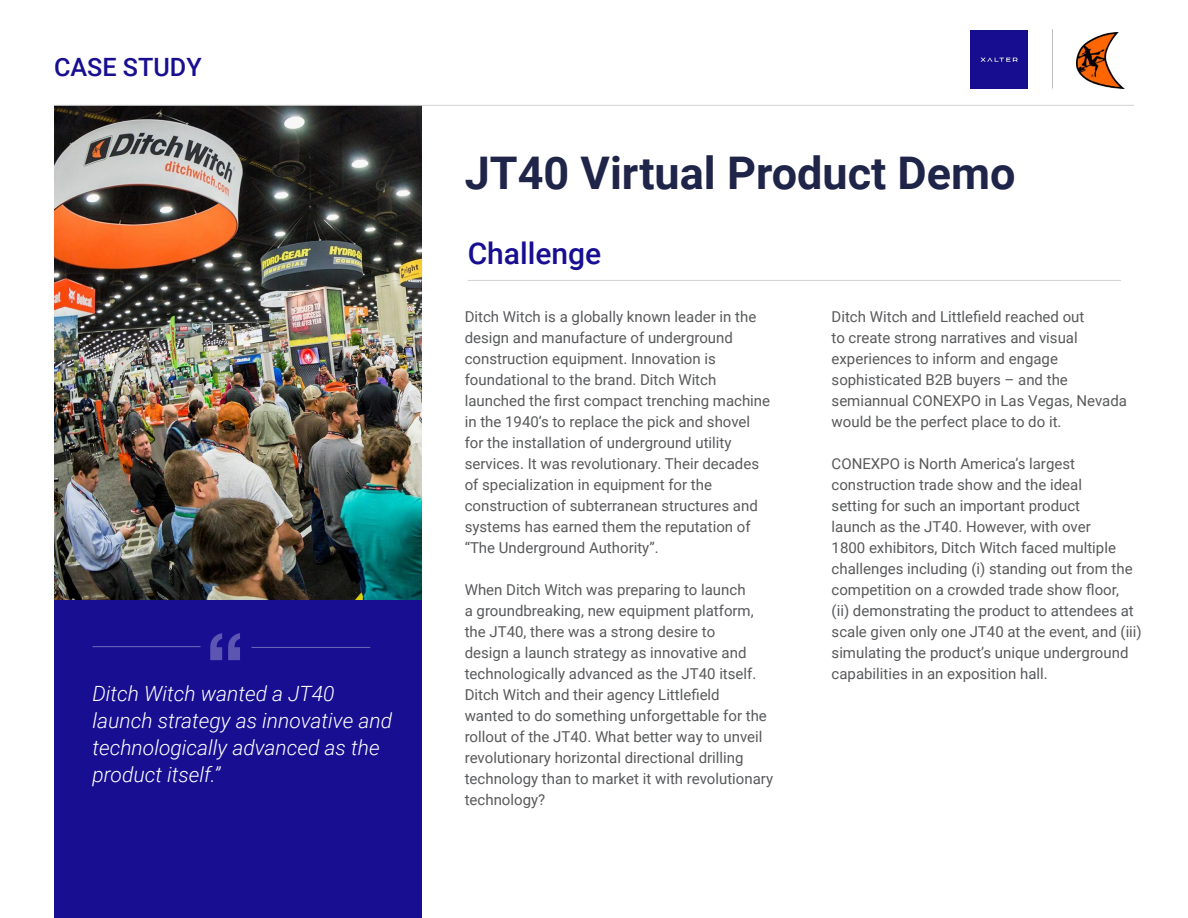
<style>
.page{position:relative;width:1188px;height:918px;background:#fff}
.page>*{position:absolute;margin:0;border:0;box-sizing:border-box;transform-origin:0 0}
.t1{font:700 45px "Roboto";color:#1f2449}
.t2{font:500 30px "Roboto";color:#170e91}
.t3{font:500 25.2px "Roboto";color:#170e91}
.t4{font:italic 300 21px/27px "Roboto";color:#fff}
.t5{font:15px/21px "Roboto";color:#58595b}
</style>
<div class="page">
<div style="left:54px;top:543px;width:368px;height:375px;background:#170e91"></div>
<img style="left:54px;top:106px;width:367px;height:493px">
<hr style="left:54px;top:105px;width:1080px;height:1px;background:#d1d3d4">
<svg style="left:210px;top:633px;width:30px;height:27px"></svg>
<hr style="left:92px;top:646px;width:108px;height:1px;background:#fff">
<hr style="left:252px;top:647px;width:118px;height:1px;background:#fff">
<div style="left:970px;top:31px;width:58px;height:58px;background:#170d90"></div>
<hr style="left:1052px;top:29px;width:1px;height:60px;background:#bcbec0">
<img style="left:1077px;top:32px;width:47px;height:56px">
<hr style="left:468px;top:280px;width:653px;height:1px;background:#d1d3d4">
<p class="t3" style="left:54px;top:50px;width:149px">CASE STUDY</p>
<p class="t4" style="left:92px;top:679px;width:301px">Ditch Witch wanted a JT40 launch strategy as innovative and technologically advanced as the product itself.”</p>
<p class="t1" style="left:465px;top:142px;width:552px">JT40 Virtual Product Demo</p>
<p class="t2" style="left:468px;top:232px;width:135px">Challenge</p>
<p class="t5" style="left:465px;top:306px;width:307px">Ditch Witch is a globally known leader in the design and manufacture of underground construction equipment. Innovation is foundational to the brand. Ditch Witch launched the first compact trenching machine in the 1940’s to replace the pick and shovel for the installation of underground utility services. It was revolutionary. Their decades of specialization in equipment for the construction of subterranean structures and systems has earned them the reputation of “The Underground Authority”.</p>
<p class="t5" style="left:465px;top:579px;width:310px">When Ditch Witch was preparing to launch<br>a groundbreaking, new equipment platform, the JT40, there was a strong desire to<br>design a launch strategy as innovative and technologically advanced as the JT40 itself.<br>Ditch Witch and their agency Littlefield<br>wanted to do something unforgettable for the rollout of the JT40. What better way to unveil revolutionary horizontal directional drilling technology than to market it with revolutionary technology?</p>
<p class="t5" style="left:832px;top:306px;width:297px">Ditch Witch and Littlefield reached out<br>to create strong narratives and visual experiences to inform and engage sophisticated B2B buyers – and the semiannual CONEXPO in Las Vegas, Nevada would be the perfect place to do it.</p>
<p class="t5" style="left:832px;top:453px;width:312px">CONEXPO is North America’s largest construction trade show and the ideal<br>setting for such an important product<br>launch as the JT40. However, with over<br>1800 exhibitors, Ditch Witch faced multiple challenges including (i) standing out from the competition on a crowded trade show floor,<br>(ii) demonstrating the product to attendees at scale given only one JT40 at the event, and (iii) simulating the product’s unique underground capabilities in an exposition hall.</p>
</div>
